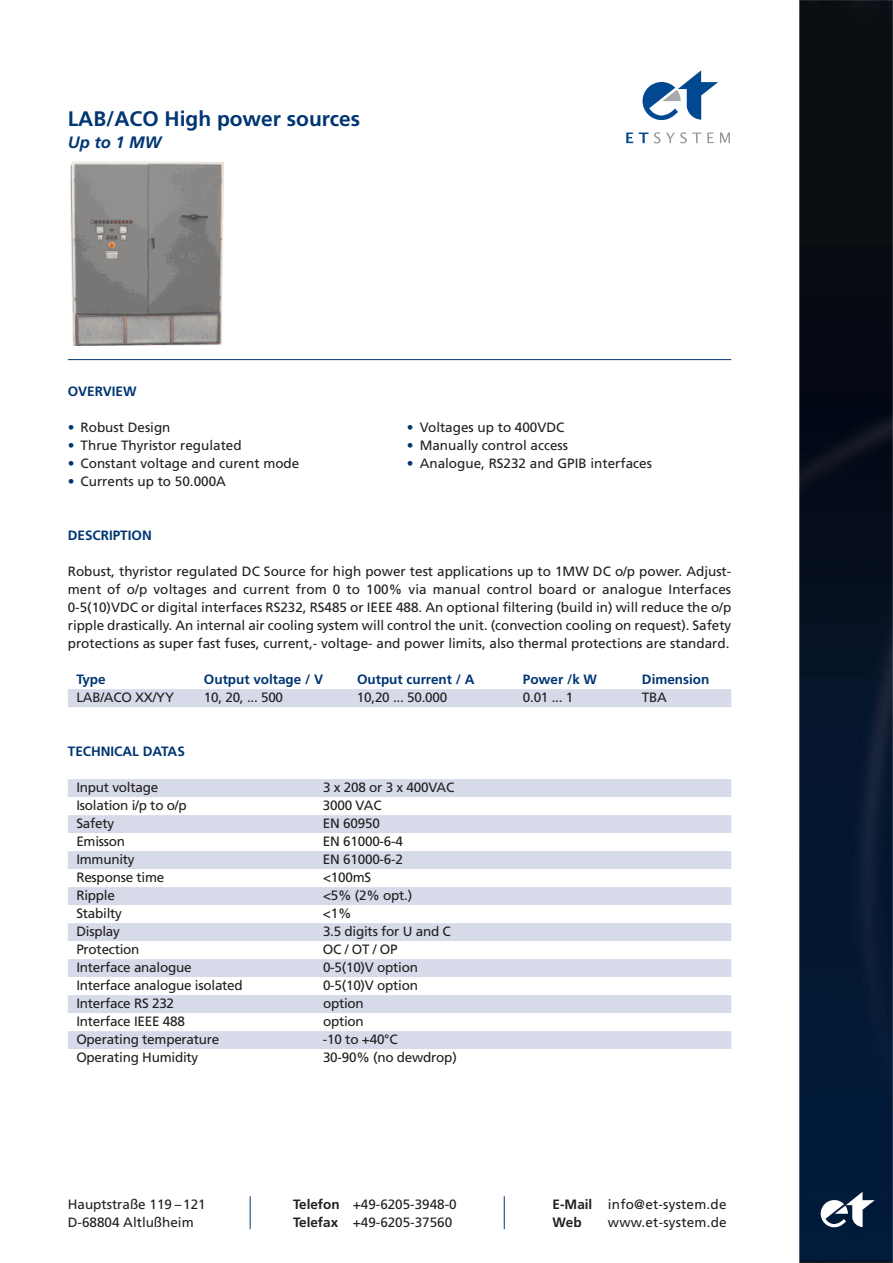
<style>
.page{position:relative;width:893px;height:1263px;background:#fff}
.page>*{position:absolute;margin:0;border:0;box-sizing:border-box;transform-origin:0 0}
.t1{font:700 21px "Frutiger";color:#003673}
.t2{font:italic 700 16.5px "Frutiger";color:#003673}
.t3{font:13.5px/18px "Frutiger";letter-spacing:-.015em;color:#231f20;text-align:justify}
.t4{font:700 13.5px "Frutiger";color:#003673}
.t5{font:13.5px "Frutiger";letter-spacing:.015em;color:#231f20}
.t6{font:700 13.5px "Frutiger";color:#231f20}
.s1{color:#003673}
.s2{font-weight:700}
</style>
<div class="page">
<img style="left:799px;top:0;width:93px;height:1263px">
<svg style="left:821px;top:1192px;width:54px;height:35px"></svg>
<img style="left:71px;top:162px;width:153px;height:184px">
<hr style="left:68px;top:359px;width:663px;height:1px;background:#003673">
<svg style="left:642px;top:70px;width:76px;height:50px"></svg>
<svg style="left:626px;top:133px;width:7px;height:10px"></svg>
<svg style="left:639px;top:133px;width:9px;height:10px"></svg>
<svg style="left:654px;top:132px;width:6px;height:11px"></svg>
<svg style="left:666px;top:132px;width:35px;height:11px"></svg>
<svg style="left:707px;top:133px;width:7px;height:10px"></svg>
<svg style="left:720px;top:133px;width:10px;height:10px"></svg>
<div style="left:68px;top:689px;width:663px;height:18px;background:#d6dae9"></div>
<div style="left:68px;top:779px;width:663px;height:18px;background:#d6dae9"></div>
<div style="left:68px;top:815px;width:663px;height:18px;background:#d6dae9"></div>
<div style="left:68px;top:851px;width:663px;height:18px;background:#d6dae9"></div>
<div style="left:68px;top:887px;width:663px;height:18px;background:#d6dae9"></div>
<div style="left:68px;top:923px;width:663px;height:18px;background:#d6dae9"></div>
<div style="left:68px;top:959px;width:663px;height:18px;background:#d6dae9"></div>
<div style="left:68px;top:995px;width:663px;height:18px;background:#d6dae9"></div>
<div style="left:68px;top:1031px;width:663px;height:18px;background:#d6dae9"></div>
<hr style="left:250px;top:1196px;width:1px;height:33px;background:#003673">
<hr style="left:504px;top:1196px;width:1px;height:33px;background:#003673">
<h1 class="t1" style="left:68px;top:110px;width:294px">LAB/ACO High power sources</h1>
<p class="t2" style="left:68px;top:136px;width:95px">Up to 1 MW</p>
<p class="t4" style="left:68px;top:386px;width:70px">OVERVIEW</p>
<p class="t3" style="left:68px;top:419px;width:104px"><span class="s1">•</span> Robust Design</p>
<p class="t3" style="left:68px;top:437px;width:175px"><span class="s1">•</span> Thrue Thyristor regulated</p>
<p class="t3" style="left:68px;top:455px;width:233px"><span class="s1">•</span> Constant voltage and curent mode</p>
<p class="t3" style="left:68px;top:473px;width:160px"><span class="s1">•</span> Currents up to 50.000A</p>
<p class="t3" style="left:407px;top:419px;width:159px"><span class="s1">•</span> Voltages up to 400VDC</p>
<p class="t3" style="left:407px;top:437px;width:163px"><span class="s1">•</span> Manually control access</p>
<p class="t3" style="left:407px;top:455px;width:246px"><span class="s1">•</span> Analogue, RS232 and GPIB interfaces</p>
<p class="t4" style="left:68px;top:530px;width:85px">DESCRIPTION</p>
<p class="t3" style="left:68px;top:563px;width:665px">Robust, thyristor regulated DC Source for high power test applications up to 1MW DC o/p power. Adjust&shy;ment of o/p voltages and current from 0 to 100% via manual control board or analogue Interfaces 0-5(10)VDC or digital interfaces RS232, RS485 or IEEE 488. An optional filtering (build in) will reduce the o/p ripple drastically. An internal air cooling system will control the unit. (convection cooling on request). Safety protections as super fast fuses, current,- voltage- and power limits, also thermal protections are standard.</p>
<p class="t4" style="left:76px;top:674px;width:31px">Type</p>
<p class="t4" style="left:204px;top:674px;width:121px">Output voltage / V</p>
<p class="t4" style="left:357px;top:674px;width:119px">Output current / A</p>
<p class="t4" style="left:523px;top:674px;width:76px">Power /k W</p>
<p class="t4" style="left:642px;top:674px;width:69px">Dimension</p>
<p class="t3" style="left:76px;top:689px;width:99px">LAB/ACO XX/YY</p>
<p class="t3" style="left:204px;top:689px;width:81px">10, 20, ... 500</p>
<p class="t3" style="left:357px;top:689px;width:92px">10,20 ... 50.000</p>
<p class="t3" style="left:523px;top:689px;width:52px">0.01 ... 1</p>
<p class="t3" style="left:642px;top:689px;width:27px">TBA</p>
<p class="t4" style="left:68px;top:746px;width:119px">TECHNICAL DATAS</p>
<p class="t3" style="left:76px;top:779px;width:83px">Input voltage</p>
<p class="t3" style="left:323px;top:779px;width:133px">3 x 208 or 3 x 400VAC</p>
<p class="t3" style="left:76px;top:797px;width:112px">Isolation i/p to o/p</p>
<p class="t3" style="left:323px;top:797px;width:60px">3000 VAC</p>
<p class="t3" style="left:76px;top:815px;width:39px">Safety</p>
<p class="t3" style="left:323px;top:815px;width:58px">EN 60950</p>
<p class="t3" style="left:76px;top:833px;width:50px">Emisson</p>
<p class="t3" style="left:323px;top:833px;width:81px">EN 61000-6-4</p>
<p class="t3" style="left:76px;top:851px;width:60px">Immunity</p>
<p class="t3" style="left:323px;top:851px;width:81px">EN 61000-6-2</p>
<p class="t3" style="left:76px;top:869px;width:89px">Response time</p>
<p class="t3" style="left:323px;top:869px;width:50px">&lt;100mS</p>
<p class="t3" style="left:76px;top:887px;width:40px">Ripple</p>
<p class="t3" style="left:323px;top:887px;width:91px">&lt;5% (2% opt.)</p>
<p class="t3" style="left:76px;top:905px;width:47px">Stabilty</p>
<p class="t3" style="left:323px;top:905px;width:30px">&lt;1%</p>
<p class="t3" style="left:76px;top:923px;width:45px">Display</p>
<p class="t3" style="left:323px;top:923px;width:129px">3.5 digits for U and C</p>
<p class="t3" style="left:76px;top:941px;width:65px">Protection</p>
<p class="t3" style="left:323px;top:941px;width:76px">OC / OT / OP</p>
<p class="t3" style="left:76px;top:959px;width:117px">Interface analogue</p>
<p class="t3" style="left:323px;top:959px;width:96px">0-5(10)V option</p>
<p class="t3" style="left:76px;top:977px;width:168px">Interface analogue isolated</p>
<p class="t3" style="left:323px;top:977px;width:96px">0-5(10)V option</p>
<p class="t3" style="left:76px;top:995px;width:99px">Interface RS 232</p>
<p class="t3" style="left:323px;top:995px;width:42px">option</p>
<p class="t3" style="left:76px;top:1013px;width:110px">Interface IEEE 488</p>
<p class="t3" style="left:323px;top:1013px;width:42px">option</p>
<p class="t3" style="left:76px;top:1031px;width:145px">Operating temperature</p>
<p class="t3" style="left:323px;top:1031px;width:76px">-10 to +40°C</p>
<p class="t3" style="left:76px;top:1049px;width:124px">Operating Humidity</p>
<p class="t3" style="left:323px;top:1049px;width:135px">30-90% (no dewdrop)</p>
<p class="t3" style="left:68px;top:1196px;width:139px">Hauptstraße 119 –121</p>
<p class="t3" style="left:293px;top:1196px;width:165px"><span class="s2">Telefon</span> +49-6205-3948-0</p>
<p class="t5" style="left:553px;top:1198px;width:175px"><span class="s2">E-Mail</span> info@et-system.de</p>
<p class="t3" style="left:68px;top:1214px;width:127px">D-68804 Altlußheim</p>
<p class="t3" style="left:293px;top:1214px;width:161px"><span class="s2">Telefax</span> +49-6205-37560</p>
<p class="t6" style="left:553px;top:1216px;width:31px">Web</p>
<p class="t5" style="left:608px;top:1216px;width:120px">www.et-system.de</p>
</div>
